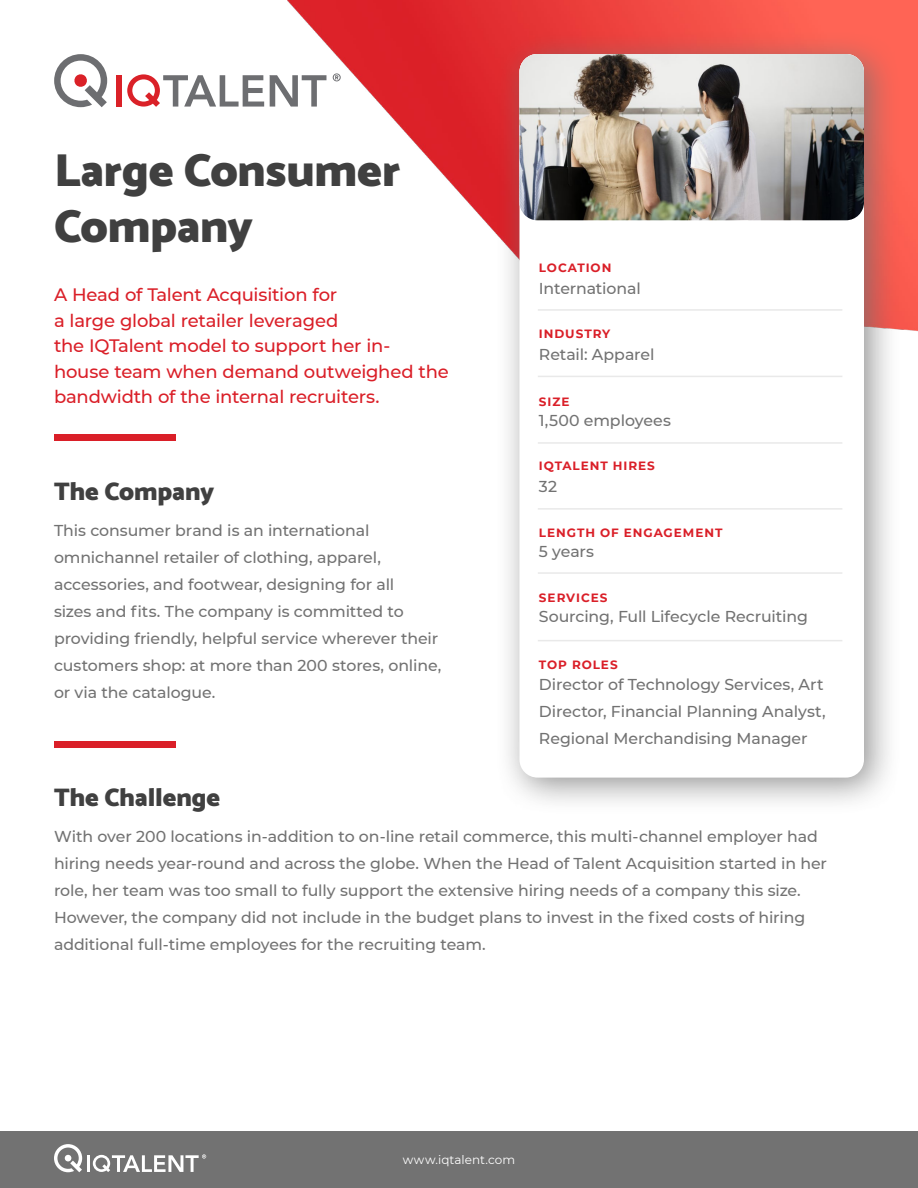
<style>
.page{position:relative;width:918px;height:1188px;background:#fff}
.page>*{position:absolute;margin:0;border:0;box-sizing:border-box;transform-origin:0 0}
.t1{font:900 46.5px/55.8px "Catamaran";letter-spacing:-.005em;color:#404040}
.t2{font:900 25.5px "Catamaran";letter-spacing:-.005em;color:#404040}
.t3{font:500 18px/25.5px "Montserrat";letter-spacing:-.01em;color:#da1f28}
.t4{font:500 15.75px/27px "Montserrat";letter-spacing:-.005em;color:#727272}
.t5{font:700 12px "Montserrat";letter-spacing:.08em;color:#da1f28}
.t6{font:12px "Montserrat";letter-spacing:.005em;color:#fff}
</style>
<div class="page">
<div style="left:0;top:1132px;width:918px;height:56px;background:#727272"></div>
<hr style="left:87px;top:1155px;width:3px;height:17px;background:#fff">
<svg style="left:54px;top:1144px;width:28px;height:28px"></svg>
<svg style="left:93px;top:1154px;width:113px;height:18px"></svg>
<img style="left:288px;top:0;width:630px;height:332px">
<div style="left:54px;top:435px;width:122px;height:6px;background:#da1f28"></div>
<div style="left:54px;top:741px;width:122px;height:6px;background:#da1f28"></div>
<div style="left:496px;top:30px;width:405px;height:785px;background:#727272;opacity:.75"></div>
<div style="left:519px;top:54px;width:345px;height:724px;background:#fff;border-radius:18px"></div>
<img style="left:519px;top:54px;width:345px;height:166px">
<hr style="left:538px;top:309px;width:304px;height:2px;background:#e9e9e9">
<hr style="left:538px;top:376px;width:304px;height:1px;background:#e9e9e9">
<hr style="left:538px;top:442px;width:304px;height:2px;background:#e9e9e9">
<hr style="left:538px;top:508px;width:304px;height:2px;background:#e9e9e9">
<hr style="left:538px;top:572px;width:304px;height:2px;background:#e9e9e9">
<hr style="left:538px;top:640px;width:304px;height:1px;background:#e9e9e9">
<div style="left:116px;top:75px;width:6px;height:32px;background:#da2128"></div>
<svg style="left:270px;top:75px;width:56px;height:32px"></svg>
<svg style="left:127px;top:74px;width:137px;height:33px"></svg>
<svg style="left:54px;top:54px;width:53px;height:53px"></svg>
<svg style="left:333px;top:73px;width:8px;height:8px"></svg>
<h1 class="t1" style="left:54px;top:141px;width:348px">Large Consumer<br>Company</h1>
<p class="t3" style="left:54px;top:281px;width:396px">A Head of Talent Acquisition for<br>a large global retailer leveraged<br>the IQTalent model to support her in&shy;house team when demand outweighed the bandwidth of the internal recruiters.</p>
<h2 class="t2" style="left:54px;top:472px;width:162px">The Company</h2>
<p class="t4" style="left:54px;top:516px;width:389px">This consumer brand is an international omnichannel retailer of clothing, apparel, accessories, and footwear, designing for all<br>sizes and fits. The company is committed to providing friendly, helpful service wherever their customers shop: at more than 200 stores, online, or via the catalogue.</p>
<h2 class="t2" style="left:54px;top:778px;width:168px">The Challenge</h2>
<p class="t5" style="left:539px;top:259px;width:74px">LOCATION</p>
<p class="t4" style="left:539px;top:274px;width:103px">International</p>
<p class="t5" style="left:539px;top:325px;width:73px">INDUSTRY</p>
<p class="t4" style="left:539px;top:340px;width:117px">Retail: Apparel</p>
<p class="t5" style="left:539px;top:393px;width:32px">SIZE</p>
<p class="t4" style="left:539px;top:407px;width:133px">1,500 employees</p>
<p class="t5" style="left:539px;top:457px;width:117px">IQTALENT HIRES</p>
<p class="t4" style="left:539px;top:473px;width:20px">32</p>
<p class="t5" style="left:539px;top:524px;width:185px">LENGTH OF ENGAGEMENT</p>
<p class="t4" style="left:539px;top:538px;width:57px">5 years</p>
<p class="t5" style="left:539px;top:589px;width:70px">SERVICES</p>
<p class="t4" style="left:539px;top:602px;width:271px">Sourcing, Full Lifecycle Recruiting</p>
<p class="t5" style="left:539px;top:656px;width:80px">TOP ROLES</p>
<p class="t4" style="left:539px;top:670px;width:288px">Director of Technology Services, Art<br>Director, Financial Planning Analyst,<br>Regional Merchandising Manager</p>
<p class="t4" style="left:54px;top:823px;width:775px">With over 200 locations in-addition to on-line retail commerce, this multi-channel employer had hiring needs year-round and across the globe. When the Head of Talent Acquisition started in her role, her team was too small to fully support the extensive hiring needs of a company this size.<br>However, the company did not include in the budget plans to invest in the fixed costs of hiring additional full-time employees for the recruiting team.</p>
<p class="t6" style="left:403px;top:1151px;width:114px">www.iqtalent.com</p>
</div>
